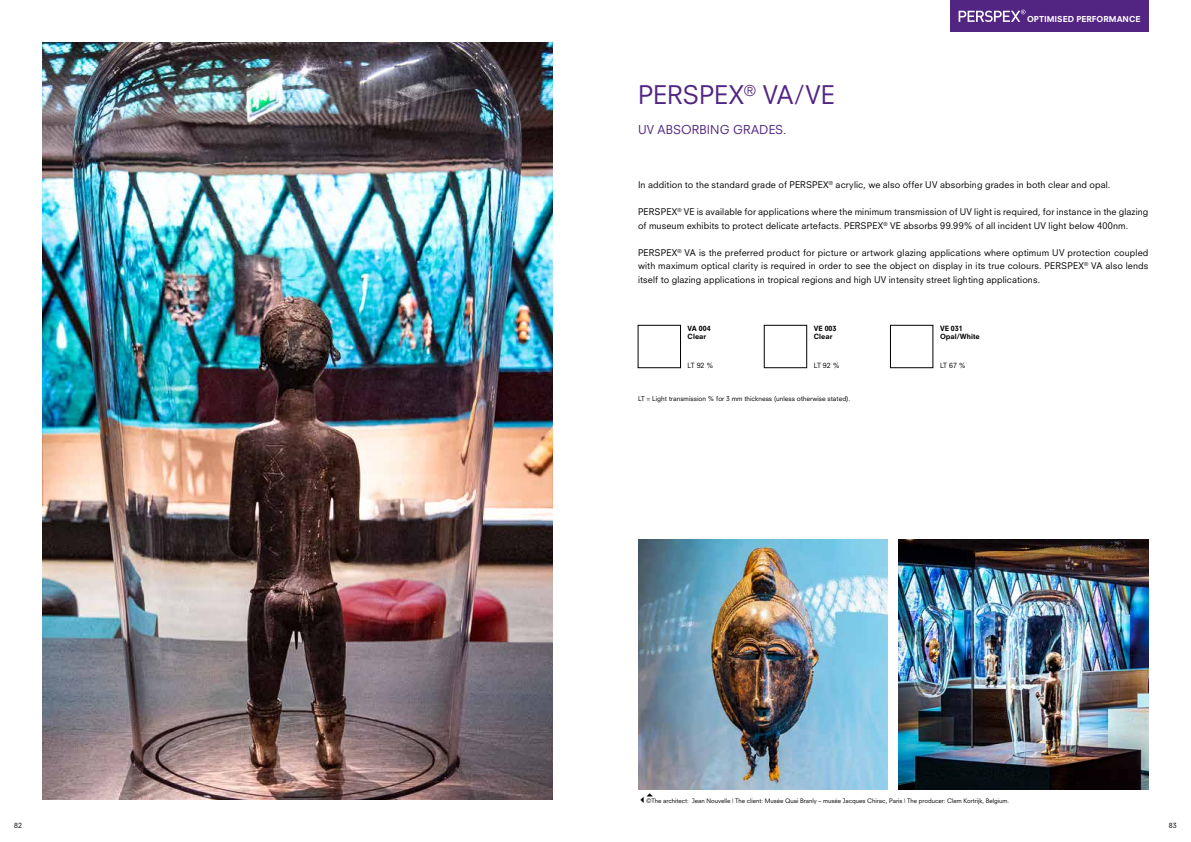
<style>
.page{position:relative;width:1191px;height:842px;background:#fff}
.page>*{position:absolute;margin:0;border:0;box-sizing:border-box;transform-origin:0 0}
.t1{font:25px "Neuzeit SLT Std";color:#522583}
.t2{font:12px "Neuzeit SLT Std";letter-spacing:.005em;color:#522583}
.t3{font:9px/13.5px "Neuzeit SLT Std";letter-spacing:.015em;color:#000}
.t4{font:800 8px "Neuzeit SLT Std";color:#fff}
.t5{font:800 7px/8.4px "Neuzeit SLT Std";color:#000}
.t6{font:7px "Neuzeit SLT Std";color:#000}
.t7{font:6.5px "Neuzeit SLT Std";color:#000}
.t8{font:6px "Neuzeit SLT Std";color:#000}
</style>
<div class="page">
<div style="left:950px;top:0;width:198px;height:31px;background:#522583"></div>
<svg style="left:958px;top:10px;width:67px;height:12px"></svg>
<img style="left:43px;top:43px;width:510px;height:756px">
<img style="left:638px;top:540px;width:249px;height:249px">
<img style="left:899px;top:540px;width:249px;height:249px">
<div style="left:638px;top:325px;width:42px;height:43px;border:1px solid #000"></div>
<div style="left:890px;top:325px;width:43px;height:43px;border:1px solid #000"></div>
<div style="left:764px;top:325px;width:42px;height:43px;border:1px solid #000"></div>
<h1 class="t1" style="left:638px;top:79px;width:198px">PERSPEX<sup>®</sup> VA/VE</h1>
<h2 class="t2" style="left:638px;top:122px;width:150px">UV ABSORBING GRADES.</h2>
<p class="t4" style="left:1027px;top:14px;width:115px">OPTIMISED PERFORMANCE</p>
<p class="t3" style="left:638px;top:178px;width:474px">In addition to the standard grade of PERSPEX<sup>®</sup> acrylic, we also offer UV absorbing grades in both clear and opal.</p>
<p class="t3" style="left:638px;top:205px;width:512px">PERSPEX<sup>®</sup> VE is available for applications where the minimum transmission of UV light is required, for instance in the glazing of museum exhibits to protect delicate artefacts. PERSPEX<sup>®</sup> VE absorbs 99.99% of all incident UV light below 400nm.</p>
<p class="t3" style="left:638px;top:246px;width:512px;text-align:justify">PERSPEX<sup>®</sup> VA is the preferred product for picture or artwork glazing applications where optimum UV protection coupled with maximum optical clarity is required in order to see the object on display in its true colours. PERSPEX<sup>®</sup> VA also lends itself to glazing applications in tropical regions and high UV intensity street lighting applications.</p>
<p class="t5" style="left:687px;top:324px;width:24px">VA 004<br>Clear</p>
<p class="t6" style="left:687px;top:361px;width:27px">LT 92 %</p>
<p class="t5" style="left:814px;top:324px;width:24px">VE 003<br>Clear</p>
<p class="t6" style="left:814px;top:361px;width:27px">LT 92 %</p>
<p class="t7" style="left:638px;top:395px;width:214px">LT = Light transmission % for 3 mm thickness (unless otherwise stated).</p>
<p class="t5" style="left:940px;top:324px;width:41px">VE 031<br>Opal/White</p>
<p class="t6" style="left:940px;top:361px;width:27px">LT 67 %</p>
<p class="t8" style="left:638px;top:797px;width:372px">✓©The architect: Jean Nouvelle | The client: Musée Quai Branly – musée Jacques Chirac, Paris | The producer: Clem Kortrijk, Belgium.</p>
<p class="t6" style="left:14px;top:821px;width:9px">82</p>
<p class="t6" style="left:1168px;top:821px;width:10px">83</p>
</div>
